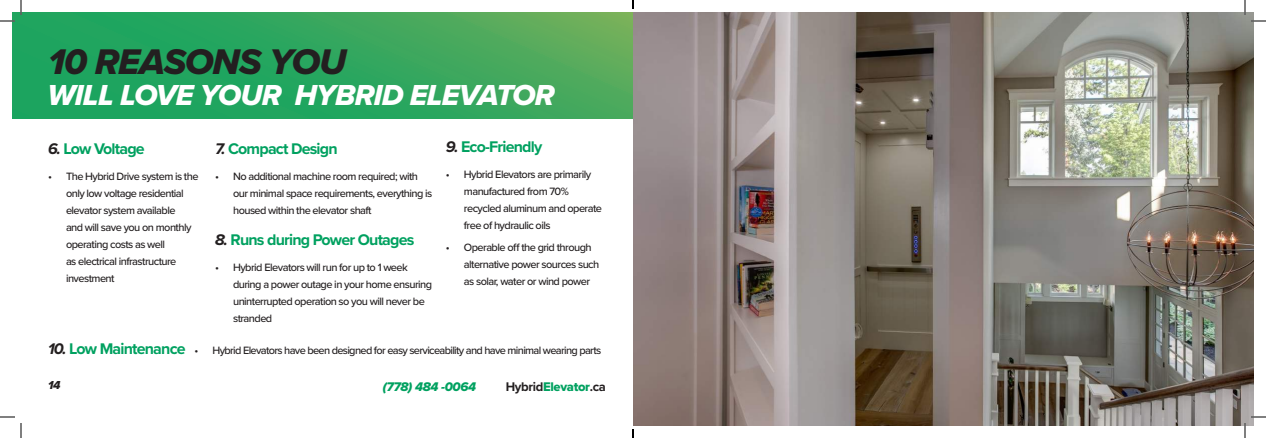
<style>
.page{position:relative;width:1266px;height:438px;background:#fff}
.page>*{position:absolute;margin:0;border:0;box-sizing:border-box;transform-origin:0 0}
.t1{font:37px "Proxima Nova Extrabld It";letter-spacing:-.025em;color:#231f20}
.t2{font:30px "Proxima Nova Extrabld It";letter-spacing:-.025em;color:#fff}
.t3{font:700 16px "Proxima Nova";letter-spacing:-.05em;color:#00a160}
.t4{font:700 13px "Proxima Nova";letter-spacing:-.025em;color:#231f20}
.t5{font:13px "Proxima Nova Extrabld It";letter-spacing:-.025em;color:#00a160}
.t6{font:12px "Proxima Nova Extrabld It";color:#231f20}
.t7{font:500 11px/17px "Proxima Nova";letter-spacing:-.05em;color:#231f20}
.s1{font-style:italic;color:#231f20}
.s2{font-weight:500;font-size:11px;color:#231f20}
.s3{font-family:"Proxima Nova Extrabld";font-weight:400;color:#00a160}
</style>
<div class="page">
<svg style="left:12px;top:12px;width:621px;height:106px;background:#33a75e"></svg>
<img style="left:633px;top:12px;width:621px;height:414px">
<svg style="left:0;top:0;width:22px;height:22px"></svg>
<svg style="left:0;top:416px;width:22px;height:22px"></svg>
<svg style="left:1244px;top:0;width:22px;height:22px"></svg>
<svg style="left:1244px;top:416px;width:22px;height:22px"></svg>
<svg style="left:632px;top:0;width:2px;height:9px"></svg>
<svg style="left:632px;top:429px;width:2px;height:9px"></svg>
<h1 class="t1" style="left:48px;top:34px;width:300px">10 REASONS YOU</h1>
<h2 class="t2" style="left:48px;top:72px;width:509px">WILL LOVE YOUR HYBRID ELEVATOR</h2>
<h3 class="t3" style="left:48px;top:137px;width:98px"><span class="s1">6.</span> Low Voltage</h3>
<p class="t7" style="left:66px;top:167px;width:134px;text-indent:-18px">• The Hybrid Drive system is the only low voltage residential elevator system available<br>and will save you on monthly operating costs as well<br>as electrical infrastructure investment</p>
<h3 class="t3" style="left:215px;top:137px;width:124px"><span class="s1">7.</span> Compact Design</h3>
<p class="t7" style="left:233px;top:167px;width:201px;text-indent:-18px">• No additional machine room required; with our minimal space requirements, everything is housed within the elevator shaft</p>
<h3 class="t3" style="left:215px;top:228px;width:201px"><span class="s1">8.</span> Runs during Power Outages</h3>
<p class="t7" style="left:233px;top:259px;width:201px;text-indent:-18px">• Hybrid Elevators will run for up to 1 week during a power outage in your home ensuring uninterrupted operation so you will never be stranded</p>
<h3 class="t3" style="left:446px;top:135px;width:98px"><span class="s1">9.</span> Eco-Friendly</h3>
<p class="t7" style="left:464px;top:166px;width:140px;text-indent:-18px">• Hybrid Elevators are primarily manufactured from 70% recycled aluminum and operate free of hydraulic oils</p>
<p class="t7" style="left:464px;top:238px;width:137px;text-indent:-18px">• Operable off the grid through alternative power sources such as solar, water or wind power</p>
<h3 class="t3" style="left:48px;top:336px;width:152px"><span class="s1">10.</span> Low Maintenance <span class="s2">•</span></h3>
<p class="t7" style="left:213px;top:342px;width:390px">Hybrid Elevators have been designed for easy serviceability and have minimal wearing parts</p>
<p class="t6" style="left:48px;top:376px;width:14px">14</p>
<p class="t5" style="left:383px;top:376px;width:95px">(778) 484 -0064</p>
<p class="t4" style="left:506px;top:376px;width:102px">Hybrid<span class="s3">Elevator</span>.ca</p>
</div>
